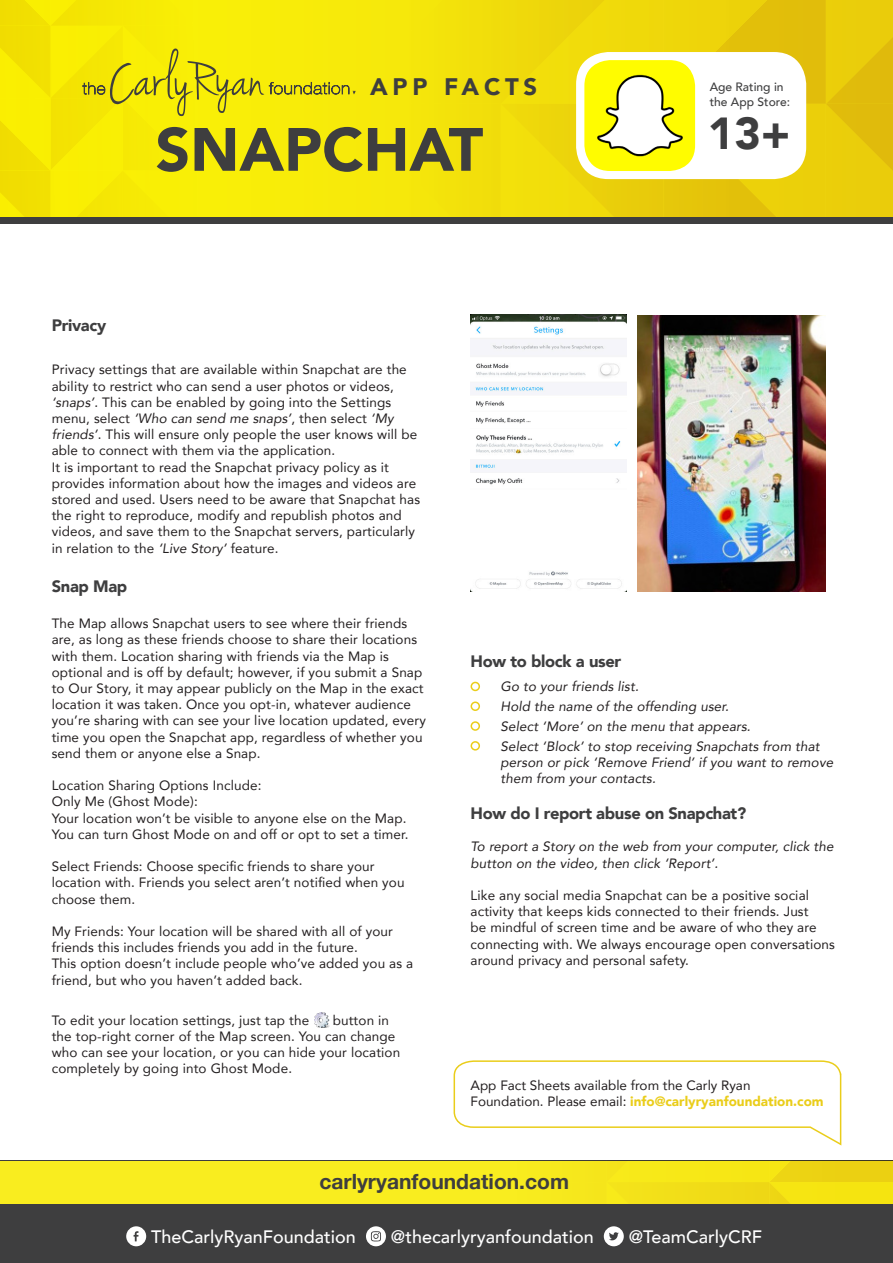
<style>
.page{position:relative;width:893px;height:1263px;background:#fff}
.page>*{position:absolute;margin:0;border:0;box-sizing:border-box;transform-origin:0 0}
.t1{font:900 60.45px "Avenir";color:#3e3e3f}
.t2{font:900 44.7px "Avenir";color:#3e3e3f}
.t3{font:900 23.85px "Avenir";letter-spacing:.2em;color:#3e3e3f}
.t4{font:700 21px "Helvetica Neue";color:#3e3e3f}
.t5{font:500 18px "Avenir";color:#fff}
.t6{font:900 16.5px "Avenir";letter-spacing:-.02em;color:#3e3e3f}
.t7{font:13.5px/16.2px "Avenir";letter-spacing:.01em;color:#231f20}
.t8{font:italic 13.5px/19.8px "Avenir";letter-spacing:.01em;color:#231f20}
.t9{font:500 12px/14.4px "Avenir";color:#3e3e3f}
.s1{font-style:italic}
.s2{font-weight:900;color:#eacd1a}
</style>
<div class="page">
<svg style="left:0;top:216px;width:893px;height:7px;background:#575437"></svg>
<div style="left:0;top:1161px;width:893px;height:102px;background:#3e3e3f"></div>
<svg style="left:0;top:0;width:893px;height:216px;background:#f0de09"></svg>
<svg style="left:126px;top:1226px;width:20px;height:20px"></svg>
<svg style="left:366px;top:1226px;width:20px;height:20px"></svg>
<svg style="left:604px;top:1226px;width:20px;height:20px"></svg>
<div style="left:0;top:1161px;width:893px;height:42px;background:#f9ed1f"></div>
<svg style="left:629px;top:1161px;width:264px;height:42px"></svg>
<div style="left:576px;top:52px;width:230px;height:127px;background:#fff;border-radius:32px"></div>
<img style="left:584px;top:60px;width:111px;height:111px">
<svg style="left:453px;top:1060px;width:389px;height:86px"></svg>
<div style="left:471px;top:682px;width:9px;height:9px;border:2px solid #eacd1a;border-radius:50%"></div>
<div style="left:471px;top:701px;width:9px;height:10px;border:2px solid #eacd1a;border-radius:50%"></div>
<div style="left:471px;top:721px;width:9px;height:10px;border:2px solid #eacd1a;border-radius:50%"></div>
<div style="left:471px;top:741px;width:9px;height:9px;border:2px solid #eacd1a;border-radius:50%"></div>
<img style="left:470px;top:314px;width:156px;height:278px">
<img style="left:638px;top:315px;width:187px;height:277px">
<img style="left:314px;top:1013px;width:15px;height:15px">
<h3 class="t3" style="left:370px;top:71px;width:169px">APP FACTS</h3>
<h1 class="t1" style="left:156px;top:110px;width:329px">SNAPCHAT</h1>
<p class="t9" style="left:710px;top:80px;width:82px">Age Rating in the App Store:</p>
<h2 class="t2" style="left:708px;top:104px;width:84px">13+</h2>
<p class="t6" style="left:52px;top:314px;width:56px">Privacy</p>
<p class="t7" style="left:52px;top:362px;width:370px">Privacy settings that are available within Snapchat are the ability to restrict who can send a user photos or videos, <span class="s1">‘snaps’</span>. This can be enabled by going into the Settings menu, select <span class="s1">‘Who can send me snaps’</span>, then select <span class="s1">‘My friends’</span>. This will ensure only people the user knows will be able to connect with them via the application.<br>It is important to read the Snapchat privacy policy as it provides information about how the images and videos are stored and used. Users need to be aware that Snapchat has the right to reproduce, modify and republish photos and videos, and save them to the Snapchat servers, particularly in relation to the <span class="s1">‘Live Story’</span> feature.</p>
<p class="t6" style="left:52px;top:576px;width:77px">Snap Map</p>
<p class="t7" style="left:52px;top:616px;width:376px">The Map allows Snapchat users to see where their friends are, as long as these friends choose to share their locations with them. Location sharing with friends via the Map is optional and is off by default; however, if you submit a Snap to Our Story, it may appear publicly on the Map in the exact location it was taken. Once you opt-in, whatever audience you’re sharing with can see your live location updated, every time you open the Snapchat app, regardless of whether you send them or anyone else a Snap.</p>
<p class="t7" style="left:52px;top:778px;width:358px">Location Sharing Options Include:<br>Only Me (Ghost Mode):<br>Your location won’t be visible to anyone else on the Map.<br>You can turn Ghost Mode on and off or opt to set a timer.</p>
<p class="t7" style="left:52px;top:859px;width:354px">Select Friends: Choose specific friends to share your location with. Friends you select aren’t notified when you choose them.</p>
<p class="t7" style="left:52px;top:924px;width:363px">My Friends: Your location will be shared with all of your friends this includes friends you add in the future.<br>This option doesn’t include people who’ve added you as a friend, but who you haven’t added back.</p>
<p class="t7" style="left:52px;top:1012px;width:259px">To edit your location settings, just tap the</p>
<p class="t7" style="left:52px;top:1012px;width:350px;text-indent:281px">button in the top-right corner of the Map screen. You can change who can see your location, or you can hide your location completely by going into Ghost Mode.</p>
<p class="t6" style="left:471px;top:651px;width:152px">How to block a user</p>
<p class="t8" style="left:501px;top:677px;width:321px">Go to your friends list.<br>Hold the name of the offending user.<br>Select ‘More’ on the menu that appears.<br>Select ‘Block’ to stop receiving Snapchats from that</p>
<p class="t8" style="left:501px;top:754px;width:334px;line-height:16.2px">person or pick ‘Remove Friend’ if you want to remove them from your contacts.</p>
<p class="t6" style="left:471px;top:802px;width:277px">How do I report abuse on Snapchat?</p>
<p class="t8" style="left:471px;top:839px;width:365px;line-height:16.2px">To report a Story on the web from your computer, click the button on the video, then click ‘Report’.</p>
<p class="t7" style="left:471px;top:888px;width:366px">Like any social media Snapchat can be a positive social activity that keeps kids connected to their friends. Just<br>be mindful of screen time and be aware of who they are connecting with. We always encourage open conversations around privacy and personal safety.</p>
<p class="t7" style="left:471px;top:1078px;width:355px">App Fact Sheets available from the Carly Ryan<br>Foundation. Please email: <span class="s2">info@carlyryanfoundation.com</span></p>
<h3 class="t4" style="left:319px;top:1169px;width:251px">carlyryanfoundation.com</h3>
<h3 class="t5" style="left:151px;top:1225px;width:206px">TheCarlyRyanFoundation</h3>
<h3 class="t5" style="left:391px;top:1225px;width:204px">@thecarlyryanfoundation</h3>
<h3 class="t5" style="left:629px;top:1225px;width:135px">@TeamCarlyCRF</h3>
</div>
